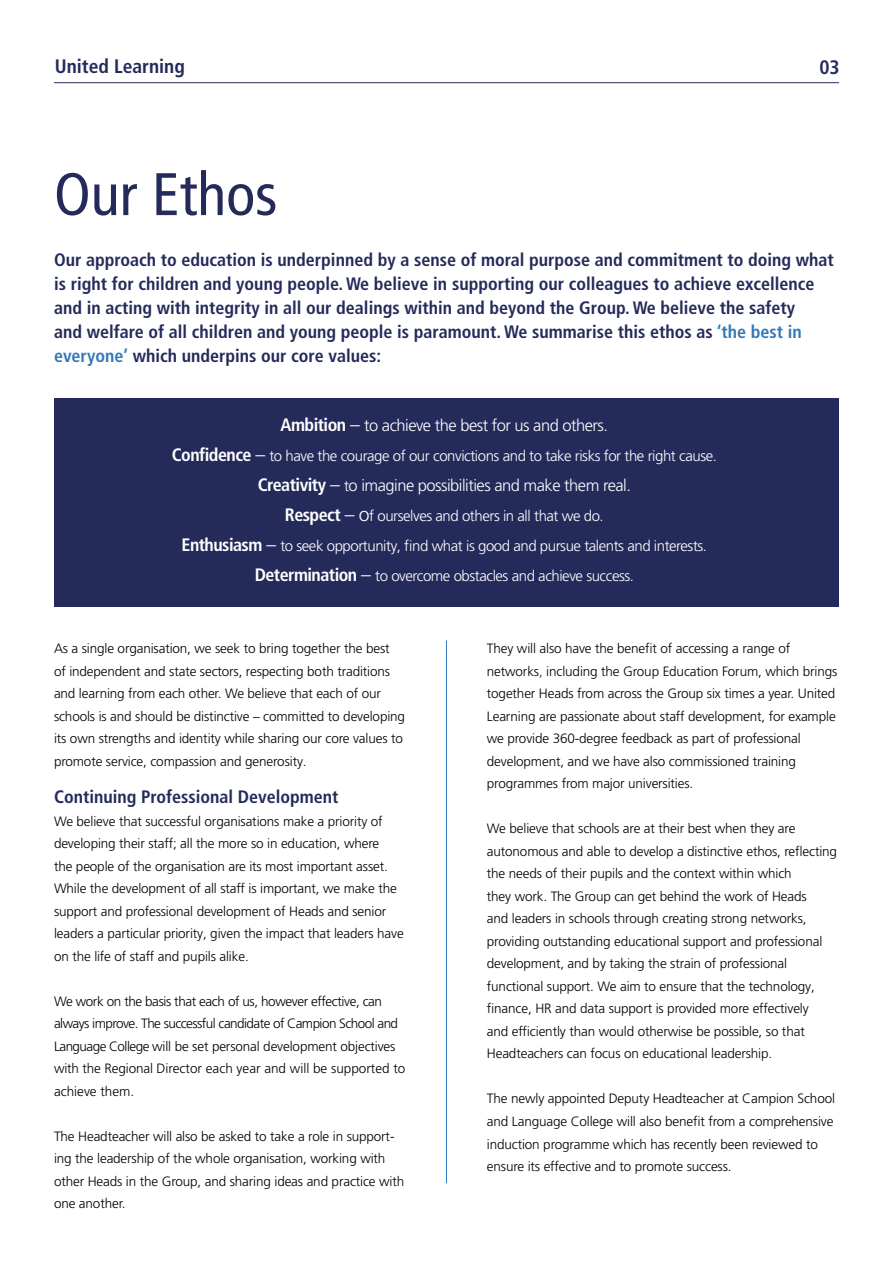
<style>
.page{position:relative;width:893px;height:1263px;background:#fff}
.page>*{position:absolute;margin:0;border:0;box-sizing:border-box;transform-origin:0 0}
.t1{font:condensed 60px "Frutiger LT Pro";color:#242b5b}
.t2{font:700 condensed 19.5px "Frutiger LT Pro";color:#242b5b}
.t3{font:700 condensed 18px/24px "Frutiger LT Pro";color:#242b5b}
.t4{font:300 16.5px "Frutiger LT Pro";letter-spacing:-.03em;color:#fff}
.t5{font:300 15px/30px "Frutiger LT Pro";letter-spacing:-.03em;color:#fff;text-align:center}
.t6{font:300 13.5px/22.5px "Frutiger LT Pro";letter-spacing:-.01em;color:#000}
.t7{font:300 13.5px/22.5px "Frutiger LT Pro";letter-spacing:-.03em;color:#000}
.s1{color:#3279b9}
.s2{font-weight:700;font-stretch:condensed;font-size:18px}
.s3{font-size:19.5px}
.s4{font-size:15px}
.s5{color:#242b5b}
</style>
<div class="page">
<hr style="left:446px;top:640px;width:1px;height:543px;background:#3279b9">
<hr style="left:54px;top:82px;width:785px;height:1px;background:#242b5b">
<div style="left:54px;top:399px;width:785px;height:208px;background:#242b5b"></div>
<h2 class="t2" style="left:55px;top:55px;width:132px">United Learning</h2>
<h2 class="t2" style="left:819px;top:55px;width:22px">03</h2>
<h1 class="t1" style="left:54px;top:159px;width:225px">Our Ethos</h1>
<p class="t3" style="left:54px;top:248px;width:781px">Our approach to education is underpinned by a sense of moral purpose and commitment to doing what is right for children and young people. We believe in supporting our colleagues to achieve excellence and in acting with integrity in all our dealings within and beyond the Group. We believe the safety<br>and welfare of all children and young people is paramount. We summarise this ethos as <span class="s1">‘the best in everyone’</span> which underpins our core values:</p>
<p class="t4" style="left:281px;top:416px;width:329px"><span class="s2">Ambition</span> <span class="s3">–</span> to achieve the best for us and others.</p>
<p class="t5" style="left:172px;top:441px;width:547px"><span class="s2">Confidence</span> <span class="s3">–</span> to have the courage of our convictions and to take risks for the right cause.</p>
<p class="t4" style="left:258px;top:476px;width:375px"><span class="s2">Creativity</span> <span class="s3">–</span> <span class="s4">t</span>o imagine possibilities and make them real.</p>
<p class="t5" style="left:182px;top:501px;width:527px"><span class="s2">Respect</span> <span class="s3">– o</span>f ourselves and others in all that we do.<br><span class="s2">Enthusiasm</span> <span class="s3">–</span> to seek opportunity, find what is good and pursue talents and interests.<br><span class="s2">Determination</span> <span class="s3">–</span> to overcome obstacles and achieve success.</p>
<p class="t6" style="left:54px;top:637px;width:353px">As a single organisation, we seek to bring together the best<br>of independent and state sectors, respecting both traditions and learning from each other. We believe that each of our schools is and should be distinctive – committed to developing its own strengths and identity while sharing our core values to promote service, compassion and generosity.</p>
<h3 class="t3" style="left:54px;top:785px;width:286px">Continuing Professional Development</h3>
<p class="t6" style="left:54px;top:810px;width:351px">We believe that successful organisations make a priority of developing their staff; all the more so in education, where<br>the people of the organisation are its most important asset.<br>While the development of all staff is important, we make the support and professional development of Heads and senior leaders a particular priority, given the impact that leaders have on the life of staff and pupils alike.</p>
<p class="t7" style="left:54px;top:990px;width:353px">We work on the basis that each of us, however effective, can always improve. The successful candidate of Campion School and Language College will be set personal development objectives with the Regional Director each year and will be supported to achieve them.</p>
<p class="t6" style="left:54px;top:1125px;width:352px">The Headteacher will also be asked to take a role in support&shy;ing the leadership of the whole organisation, working with other Heads in the Group, and sharing ideas and practice with one another.</p>
<p class="t6" style="left:487px;top:637px;width:352px">They will also have the benefit of accessing a range of networks<span class="s5">,</span> including the Group Education Forum, which brings together Heads from across the Group six times a year. United Learning are passionate about staff development, for example we provide 360-degree feedback as part of professional development, and we have also commissioned training programmes from major universities.</p>
<p class="t6" style="left:487px;top:817px;width:352px">We believe that schools are at their best when they are autonomous and able to develop a distinctive ethos, reflecting the needs of their pupils and the context within which<br>they work. The Group can get behind the work of Heads<br>and leaders in schools through creating strong networks, providing outstanding educational support and professional development, and by taking the strain of professional functional support. We aim to ensure that the technology, finance, HR and data support is provided more effectively<br>and efficiently than would otherwise be possible, so that Headteachers can focus on educational leadership.</p>
<p class="t6" style="left:487px;top:1088px;width:350px">The newly appointed Deputy Headteacher at Campion School and Language College will also benefit from a comprehensive induction programme which has recently been reviewed to ensure its effective and to promote success.</p>
</div>
